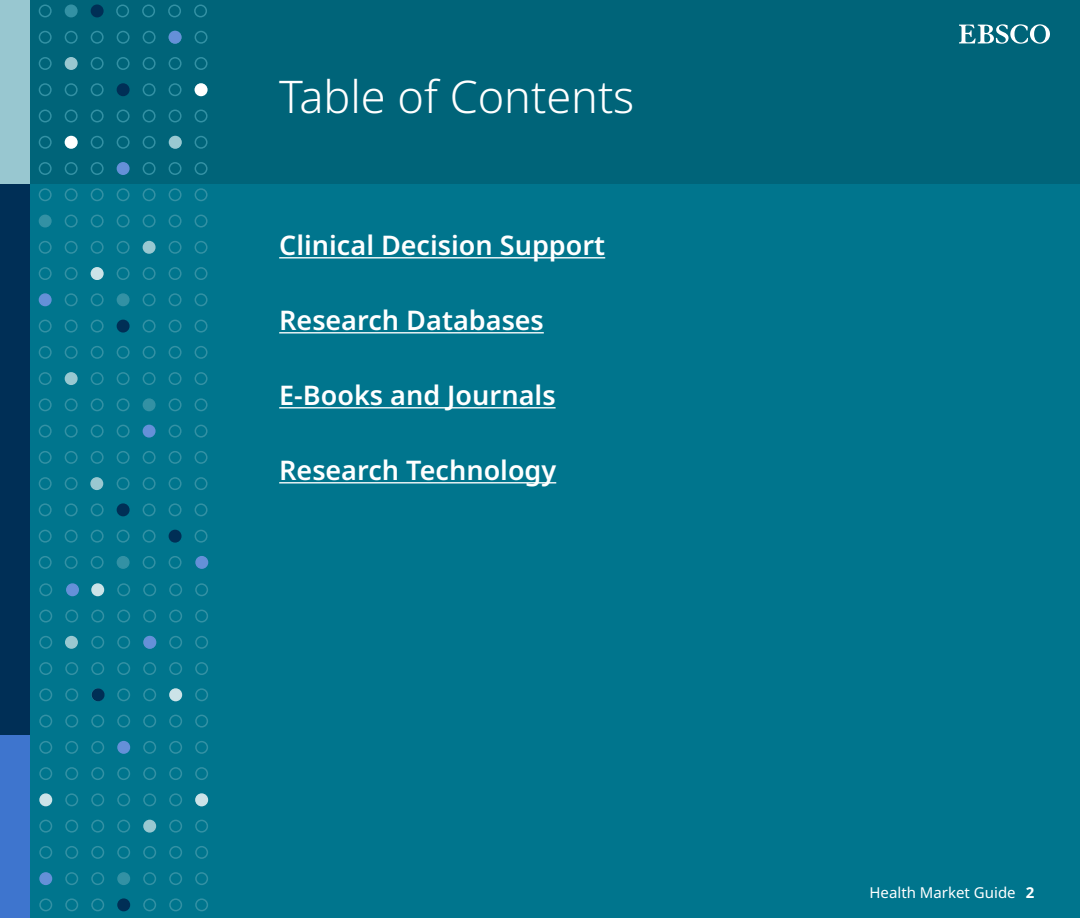
<style>
.page{position:relative;width:1080px;height:918px;background:#00758d}
.page>*{position:absolute;margin:0;border:0;box-sizing:border-box;transform-origin:0 0}
.H1{font:300 45px "Noto Sans";color:#fff}
.H1-2{font:600 27px "Noto Sans";color:#fff}
.t1{font:15px "Noto Sans";color:#fff}
.t2{font:700 15px "Noto Sans";color:#fff}
</style>
<div class="page">
<div style="left:0;top:0;width:1080px;height:184px;background:#006479"></div>
<svg style="left:39px;top:583px;width:14px;height:14px"></svg>
<div style="left:67px;top:584px;width:11px;height:12px;background:#6590d8;border-radius:50%"></div>
<div style="left:66px;top:583px;width:13px;height:13px;border:2px solid #6590d8;border-radius:50%"></div>
<div style="left:92px;top:584px;width:11px;height:12px;background:#cce3e8;border-radius:50%"></div>
<div style="left:91px;top:583px;width:13px;height:13px;border:2px solid #cce3e8;border-radius:50%"></div>
<svg style="left:117px;top:583px;width:91px;height:14px"></svg>
<svg style="left:39px;top:609px;width:169px;height:66px"></svg>
<svg style="left:39px;top:688px;width:169px;height:14px"></svg>
<svg style="left:39px;top:714px;width:169px;height:14px"></svg>
<svg style="left:39px;top:741px;width:65px;height:13px"></svg>
<div style="left:118px;top:742px;width:11px;height:11px;background:#6590d8;border-radius:50%"></div>
<div style="left:117px;top:741px;width:13px;height:13px;border:2px solid #6590d8;border-radius:50%"></div>
<svg style="left:143px;top:741px;width:65px;height:13px"></svg>
<svg style="left:39px;top:767px;width:169px;height:13px"></svg>
<div style="left:40px;top:794px;width:12px;height:12px;background:#cce3e8;border-radius:50%"></div>
<div style="left:39px;top:793px;width:13px;height:13px;border:2px solid #cce3e8;border-radius:50%"></div>
<svg style="left:65px;top:793px;width:144px;height:14px"></svg>
<svg style="left:39px;top:819px;width:91px;height:14px"></svg>
<div style="left:144px;top:820px;width:11px;height:12px;background:#99c8d1;border-radius:50%"></div>
<div style="left:143px;top:820px;width:13px;height:13px;border:2px solid #99c8d1;border-radius:50%"></div>
<svg style="left:38px;top:4px;width:170px;height:250px"></svg>
<svg style="left:169px;top:819px;width:39px;height:14px"></svg>
<svg style="left:39px;top:846px;width:169px;height:13px"></svg>
<div style="left:40px;top:873px;width:12px;height:11px;background:#6590d8;border-radius:50%"></div>
<div style="left:39px;top:872px;width:13px;height:13px;border:2px solid #6590d8;border-radius:50%"></div>
<svg style="left:65px;top:872px;width:39px;height:13px"></svg>
<div style="left:118px;top:873px;width:11px;height:11px;background:#3391a4;border-radius:50%"></div>
<div style="left:117px;top:872px;width:13px;height:13px;border:2px solid #3391a4;border-radius:50%"></div>
<svg style="left:143px;top:872px;width:65px;height:13px"></svg>
<svg style="left:39px;top:898px;width:169px;height:14px"></svg>
<svg style="left:38px;top:267px;width:170px;height:92px"></svg>
<div style="left:144px;top:637px;width:12px;height:11px;background:#6590d8;border-radius:50%"></div>
<div style="left:143px;top:636px;width:13px;height:13px;border:2px solid #6590d8;border-radius:50%"></div>
<div style="left:92px;top:689px;width:12px;height:12px;background:#002f56;border-radius:50%"></div>
<div style="left:92px;top:688px;width:13px;height:13px;border:2px solid #002f56;border-radius:50%"></div>
<svg style="left:38px;top:372px;width:170px;height:197px"></svg>
<div style="left:196px;top:557px;width:12px;height:11px;background:#6590d8;border-radius:50%"></div>
<div style="left:195px;top:556px;width:13px;height:13px;border:2px solid #6590d8;border-radius:50%"></div>
<div style="left:169px;top:32px;width:12px;height:11px;background:#6590d8;border-radius:50%"></div>
<div style="left:169px;top:31px;width:13px;height:13px;border:2px solid #6590d8;border-radius:50%"></div>
<div style="left:65px;top:137px;width:12px;height:11px;background:#fff;border-radius:50%"></div>
<div style="left:65px;top:136px;width:13px;height:13px;border:2px solid #fff;border-radius:50%"></div>
<div style="left:195px;top:84px;width:12px;height:11px;background:#fff;border-radius:50%"></div>
<div style="left:195px;top:83px;width:13px;height:13px;border:2px solid #fff;border-radius:50%"></div>
<div style="left:170px;top:137px;width:11px;height:11px;background:#99c8d1;border-radius:50%"></div>
<div style="left:169px;top:136px;width:13px;height:13px;border:2px solid #99c8d1;border-radius:50%"></div>
<div style="left:91px;top:268px;width:12px;height:11px;background:#cce3e8;border-radius:50%"></div>
<div style="left:91px;top:267px;width:13px;height:13px;border:2px solid #cce3e8;border-radius:50%"></div>
<div style="left:196px;top:794px;width:11px;height:12px;background:#cce3e8;border-radius:50%"></div>
<div style="left:195px;top:793px;width:13px;height:13px;border:2px solid #cce3e8;border-radius:50%"></div>
<div style="left:170px;top:689px;width:11px;height:12px;background:#cce3e8;border-radius:50%"></div>
<div style="left:169px;top:688px;width:13px;height:13px;border:2px solid #cce3e8;border-radius:50%"></div>
<hr style="left:279px;top:257px;width:326px;height:1px;background:#fff">
<hr style="left:279px;top:332px;width:265px;height:1px;background:#fff">
<hr style="left:279px;top:407px;width:277px;height:1px;background:#fff">
<hr style="left:279px;top:482px;width:277px;height:1px;background:#fff">
<div style="left:0;top:734px;width:30px;height:184px;background:#3e75ce"></div>
<div style="left:0;top:184px;width:30px;height:550px;background:#002f56"></div>
<div style="left:0;top:0;width:30px;height:184px;background:#98c7d0"></div>
<svg style="left:959px;top:24px;width:91px;height:20px"></svg>
<p class="H1" style="left:279px;top:65px;width:357px">Table of Contents</p>
<p class="H1-2" style="left:279px;top:226px;width:328px">Clinical Decision Support</p>
<p class="H1-2" style="left:279px;top:301px;width:266px">Research Databases</p>
<p class="H1-2" style="left:279px;top:376px;width:278px">E-Books and Journals</p>
<p class="H1-2" style="left:279px;top:451px;width:279px">Research Technology</p>
<p class="t1" style="left:870px;top:882px;width:148px">Health Market Guide</p>
<p class="t2" style="left:1026px;top:882px;width:10px">2</p>
</div>
